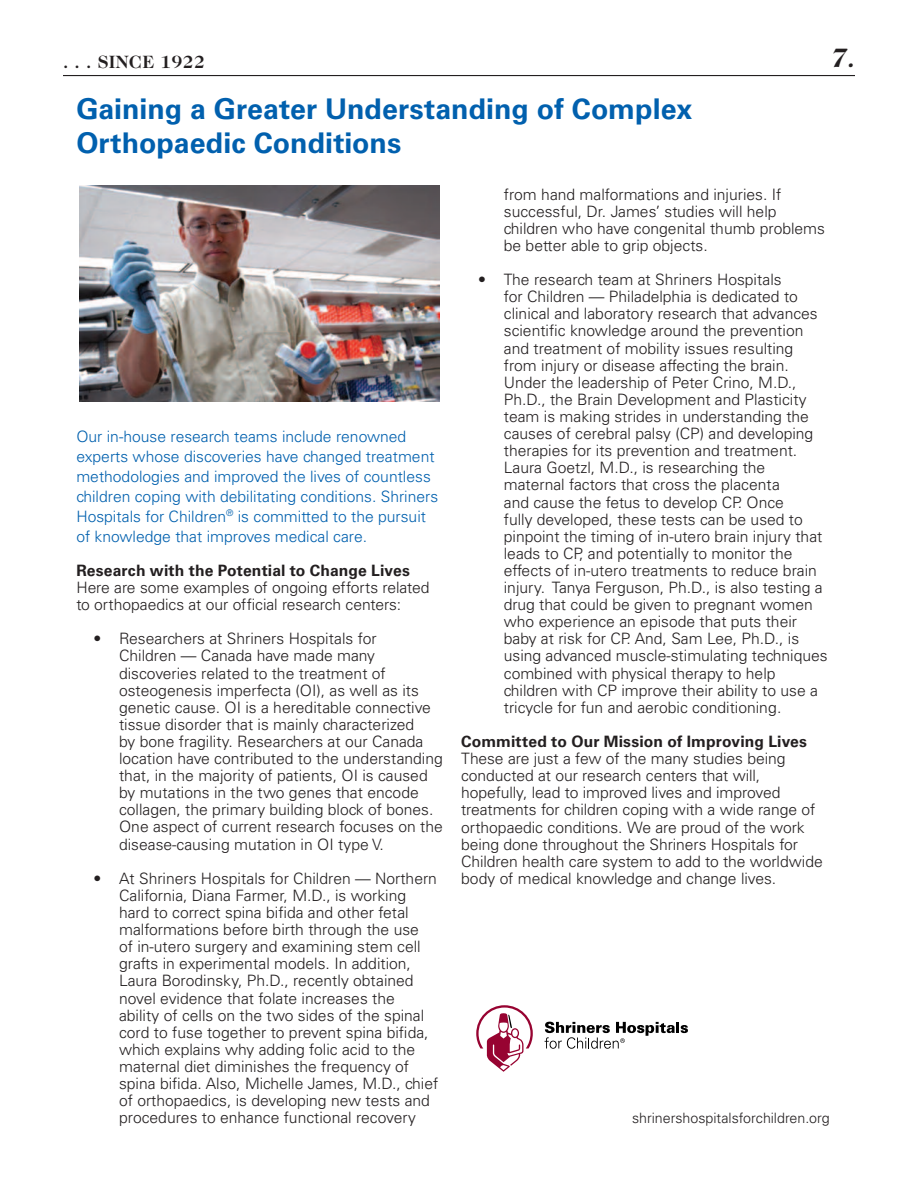
<style>
.page{position:relative;width:918px;height:1189px;background:#fff}
.page>*{position:absolute;margin:0;border:0;box-sizing:border-box;transform-origin:0 0}
.t1{font:700 28.5px/34.2px "Univers LT Std";letter-spacing:.005em;color:#0160ae}
.t2{font:italic 700 27px "Caslon Two Twenty Four";color:#231f20}
.t3{font:700 18px "Caslon Two Twenty Four";letter-spacing:.025em;color:#231f20}
.t4{font:300 15.6px/17.1px "Univers LT Std";color:#231f20}
.t5{font:300 15.6px/20px "Univers LT Std";color:#0160ae}
.t6{font:700 15.6px "Univers LT Std";letter-spacing:.01em;color:#231f20}
.t7{font:300 14.25px "Univers LT Std";color:#231f20}
</style>
<div class="page">
<hr style="left:63px;top:75px;width:792px;height:1px;background:#231f20">
<img style="left:79px;top:185px;width:361px;height:217px">
<svg style="left:476px;top:1005px;width:57px;height:66px"></svg>
<svg style="left:545px;top:1021px;width:143px;height:27px"></svg>
<p class="t3" style="left:63px;top:54px;width:143px">. . . SINCE 1922</p>
<h2 class="t2" style="left:831px;top:48px;width:26px">7.</h2>
<h1 class="t1" style="left:76px;top:94px;width:617px">Gaining a Greater Understanding of Complex<br>Orthopaedic Conditions</h1>
<p class="t5" style="left:76px;top:428px;width:363px">Our in-house research teams include renowned experts whose discoveries have changed treatment methodologies and improved the lives of countless children coping with debilitating conditions. Shriners Hospitals for Children<sup>®</sup> is committed to the pursuit of knowledge that improves medical care.</p>
<p class="t6" style="left:76px;top:564px;width:335px">Research with the Potential to Change Lives</p>
<p class="t4" style="left:76px;top:580px;width:355px">Here are some examples of ongoing efforts related to orthopaedics at our official research centers:</p>
<p class="t4" style="left:119px;top:631px;width:325px;text-indent:-26px">• Researchers at Shriners Hospitals for<br>Children — Canada have made many discoveries related to the treatment of osteogenesis imperfecta (OI), as well as its genetic cause. OI is a hereditable connective tissue disorder that is mainly characterized<br>by bone fragility. Researchers at our Canada location have contributed to the understanding that, in the majority of patients, OI is caused by mutations in the two genes that encode collagen, the primary building block of bones.<br>One aspect of current research focuses on the disease-causing mutation in OI type V.</p>
<p class="t4" style="left:119px;top:871px;width:321px;text-indent:-26px">• At Shriners Hospitals for Children — Northern California, Diana Farmer, M.D., is working hard to correct spina bifida and other fetal malformations before birth through the use<br>of in-utero surgery and examining stem cell grafts in experimental models. In addition, Laura Borodinsky, Ph.D., recently obtained novel evidence that folate increases the ability of cells on the two sides of the spinal cord to fuse together to prevent spina bifida, which explains why adding folic acid to the maternal diet diminishes the frequency of spina bifida. Also, Michelle James, M.D., chief of orthopaedics, is developing new tests and procedures to enhance functional recovery</p>
<p class="t4" style="left:504px;top:187px;width:323px">from hand malformations and injuries. If successful, Dr. James’ studies will help children who have congenital thumb problems be better able to grip objects.</p>
<p class="t4" style="left:504px;top:272px;width:325px;text-indent:-26px">• The research team at Shriners Hospitals<br>for Children — Philadelphia is dedicated to clinical and laboratory research that advances scientific knowledge around the prevention and treatment of mobility issues resulting from injury or disease affecting the brain.<br>Under the leadership of Peter Crino, M.D., Ph.D., the Brain Development and Plasticity team is making strides in understanding the causes of cerebral palsy (CP) and developing therapies for its prevention and treatment.<br>Laura Goetzl, M.D., is researching the maternal factors that cross the placenta<br>and cause the fetus to develop CP. Once<br>fully developed, these tests can be used to pinpoint the timing of in-utero brain injury that leads to CP, and potentially to monitor the effects of in-utero treatments to reduce brain injury. Tanya Ferguson, Ph.D., is also testing a drug that could be given to pregnant women who experience an episode that puts their baby at risk for CP. And, Sam Lee, Ph.D., is using advanced muscle-stimulating techniques combined with physical therapy to help children with CP improve their ability to use a tricycle for fun and aerobic conditioning.</p>
<p class="t6" style="left:461px;top:735px;width:347px">Committed to Our Mission of Improving Lives</p>
<p class="t4" style="left:461px;top:751px;width:363px">These are just a few of the many studies being conducted at our research centers that will, hopefully, lead to improved lives and improved treatments for children coping with a wide range of orthopaedic conditions. We are proud of the work being done throughout the Shriners Hospitals for Children health care system to add to the worldwide body of medical knowledge and change lives.</p>
<p class="t7" style="left:632px;top:1113px;width:199px">shrinershospitalsforchildren.org</p>
</div>
